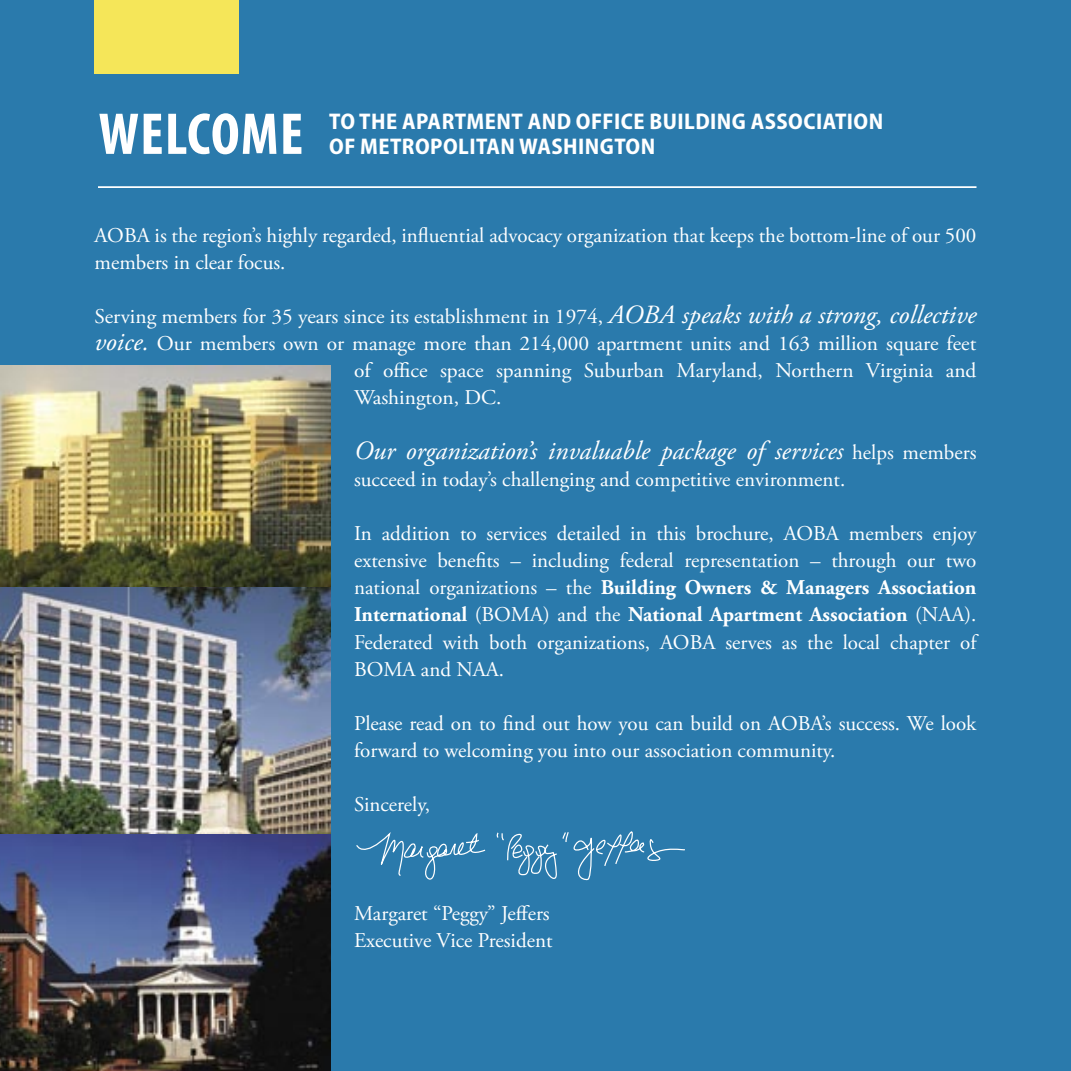
<style>
.page{position:relative;width:1071px;height:1071px;background:#2a7aac}
.page>*{position:absolute;margin:0;border:0;box-sizing:border-box;transform-origin:0 0}
.single_word_headline{font:700 condensed 59.5px "Myriad Pro";letter-spacing:.02em;color:#fff}
.letter_text{font:italic 26.25px "Adobe Garamond Pro";color:#fff}
.multi_word_headline{font:700 semi-condensed 22.75px/24.5px "Myriad Pro";letter-spacing:.02em;color:#fff}
.letter_text-2{font:21px/27.1px "Adobe Garamond Pro";color:#fff}
.s1{font-style:italic;font-size:26.25px}
.s2{font-style:normal;font-size:21px}
.s3{font-weight:700}
</style>
<div class="page">
<hr style="left:98px;top:186px;width:878px;height:2px;background:#fff">
<div style="left:94px;top:0;width:145px;height:74px;background:#f5e659"></div>
<img style="left:0;top:366px;width:330px;height:222px">
<img style="left:0;top:588px;width:330px;height:247px">
<img style="left:0;top:835px;width:330px;height:236px">
<svg style="left:356px;top:831px;width:329px;height:49px"></svg>
<p class="single_word_headline" style="left:99px;top:101px;width:206px">WELCOME</p>
<p class="multi_word_headline" style="left:329px;top:109px;width:556px">TO THE APARTMENT AND OFFICE BUILDING ASSOCIATION<br>OF METROPOLITAN WASHINGTON</p>
<p class="letter_text-2" style="left:94px;top:222px;width:883px">AOBA is the region’s highly regarded, influential advocacy organization that keeps the bottom-line of our 500 members in clear focus.</p>
<p class="letter_text-2" style="left:94px;top:304px;width:884px">Serving members for 35 years since its establishment in 1974, <span class="s1">AOBA speaks with a strong, collective</span></p>
<p class="letter_text-2" style="left:94px;top:331px;width:883px"><span class="s1">voice.</span> Our members own or manage more than 214,000 apartment units and 163 million square feet</p>
<p class="letter_text-2" style="left:354px;top:358px;width:624px">of office space spanning Suburban Maryland, Northern Virginia and</p>
<p class="letter_text-2" style="left:354px;top:385px;width:149px">Washington, DC.</p>
<p class="letter_text" style="left:354px;top:435px;width:624px">Our organization’s invaluable package of services <span class="s2">helps members</span></p>
<p class="letter_text-2" style="left:354px;top:466px;width:493px">succeed in today’s challenging and competitive environment.</p>
<p class="letter_text-2" style="left:354px;top:521px;width:624px;text-align:justify">In addition to services detailed in this brochure, AOBA members enjoy extensive benefits – including federal representation – through our two national organizations – the <span class="s3">Building Owners &amp; Managers Association International</span> (BOMA) and the <span class="s3">National Apartment Association</span> (NAA).<br>Federated with both organizations, AOBA serves as the local chapter of BOMA and NAA.</p>
<p class="letter_text-2" style="left:354px;top:711px;width:624px">Please read on to find out how you can build on AOBA’s success. We look forward to welcoming you into our association community.</p>
<p class="letter_text-2" style="left:354px;top:792px;width:78px">Sincerely,</p>
<p class="letter_text-2" style="left:354px;top:900px;width:197px">Margaret “Peggy” Jeffers</p>
<p class="letter_text-2" style="left:354px;top:928px;width:200px">Executive Vice President</p>
</div>
